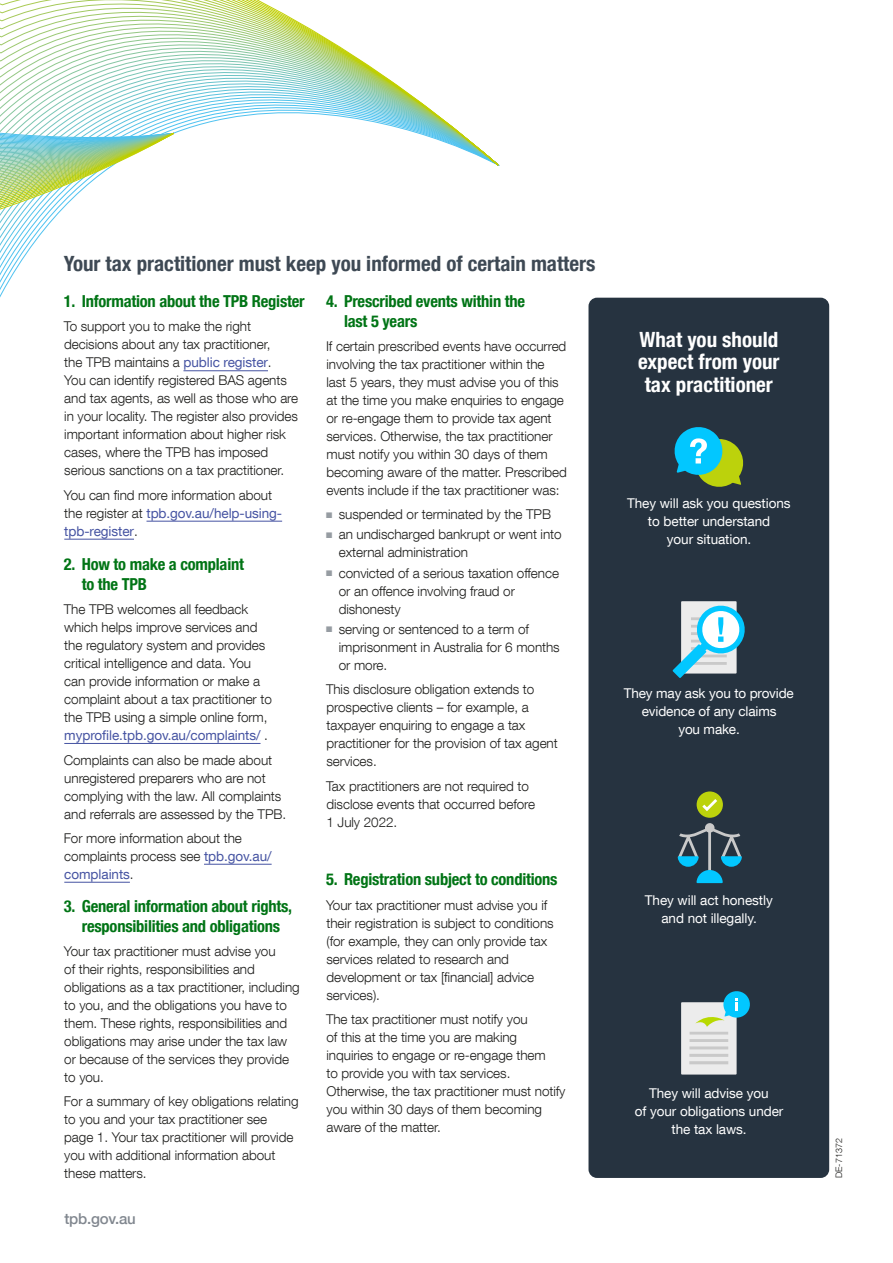
<style>
.page{position:relative;width:893px;height:1263px;background:#fff}
.page>*{position:absolute;margin:0;border:0;box-sizing:border-box;transform-origin:0 0}
.t1{font:700 condensed 21px "Helvetica Neue LT Com";color:#3e4954}
.h2_sidebar{font:700 condensed 21px/22.5px "Helvetica Neue LT Com";color:#fff;text-align:center}
.t2{font:700 condensed 16.5px/19.5px "Helvetica Neue LT Com";letter-spacing:-.015em;color:#007415}
.p_footer_url{font:500 15px "Helvetica Neue LT Com";letter-spacing:-.01em;color:#81878f}
.t3{font:300 13.5px/18px "Helvetica Neue LT Com";letter-spacing:-.005em;color:#1d1d1b}
.p_sidebar{font:13.5px/18px "Helvetica Neue LT Com";letter-spacing:-.005em;color:#fff;text-align:center}
.p_sidebar-2{font:300 9px "Helvetica Neue LT Com";letter-spacing:-.005em;color:#1d1d1b}
.s1{font-weight:400;color:#4553a2}
.s2{color:#969ca2}
</style>
<div class="page">
<svg style="left:174px;top:0;width:324px;height:166px"></svg>
<svg style="left:0;top:0;width:174px;height:298px"></svg>
<hr style="left:183px;top:370px;width:85px;height:1px;background:#4553a2">
<hr style="left:146px;top:521px;width:136px;height:1px;background:#4553a2">
<hr style="left:64px;top:539px;width:70px;height:1px;background:#4553a2">
<hr style="left:64px;top:743px;width:197px;height:1px;background:#4553a2">
<hr style="left:204px;top:864px;width:68px;height:1px;background:#4553a2">
<hr style="left:64px;top:882px;width:66px;height:1px;background:#4553a2">
<div style="left:588px;top:298px;width:241px;height:880px;background:#263340;border-radius:9px"></div>
<svg style="left:674px;top:427px;width:70px;height:60px"></svg>
<div style="left:681px;top:601px;width:56px;height:72px;background:#ececec"></div>
<svg style="left:673px;top:603px;width:72px;height:75px"></svg>
<svg style="left:677px;top:825px;width:65px;height:58px"></svg>
<svg style="left:697px;top:791px;width:26px;height:27px"></svg>
<svg style="left:699px;top:796px;width:21px;height:17px"></svg>
<div style="left:681px;top:1002px;width:56px;height:72px;background:#ececec"></div>
<hr style="left:691px;top:1032px;width:36px;height:2px;background:#c9c9c9">
<hr style="left:691px;top:1039px;width:36px;height:3px;background:#c9c9c9">
<hr style="left:691px;top:1046px;width:36px;height:3px;background:#c9c9c9">
<hr style="left:691px;top:1054px;width:36px;height:3px;background:#c9c9c9">
<hr style="left:691px;top:1061px;width:36px;height:3px;background:#c9c9c9">
<svg style="left:695px;top:991px;width:55px;height:36px"></svg>
<h2 class="t1" style="left:64px;top:251px;width:533px">Your tax practitioner must keep you informed of certain matters</h2>
<h3 class="t2" style="left:64px;top:292px;width:242px">1. Information about the TPB Register</h3>
<p class="t3" style="left:64px;top:317px;width:236px">To support you to make the right decisions about any tax practitioner,<br>the TPB maintains a <span class="s1">public register</span>.<br>You can identify registered BAS agents and tax agents, as well as those who are in your locality. The register also provides important information about higher risk cases, where the TPB has imposed serious sanctions on a tax practitioner.</p>
<p class="t3" style="left:64px;top:486px;width:220px">You can find more information about the register at <span class="s1">tpb.gov.au/help-using&shy;tpb-register</span>.</p>
<h3 class="t2" style="left:82px;top:555px;width:164px;text-indent:-18px">2. How to make a complaint to the TPB</h3>
<p class="t3" style="left:64px;top:600px;width:210px">The TPB welcomes all feedback which helps improve services and the regulatory system and provides critical intelligence and data. You can provide information or make a complaint about a tax practitioner to the TPB using a simple online form, <span class="s1">myprofile.tpb.gov.au/complaints/</span> .</p>
<p class="t3" style="left:64px;top:750px;width:224px">Complaints can also be made about unregistered preparers who are not complying with the law. All complaints and referrals are assessed by the TPB.</p>
<p class="t3" style="left:64px;top:829px;width:209px">For more information about the complaints process see <span class="s1">tpb.gov.au/ complaints</span>.</p>
<h3 class="t2" style="left:64px;top:896px;width:230px;text-align:center">3. General information about rights, responsibilities and obligations</h3>
<p class="t3" style="left:64px;top:942px;width:237px">Your tax practitioner must advise you<br>of their rights, responsibilities and obligations as a tax practitioner, including to you, and the obligations you have to them. These rights, responsibilities and obligations may arise under the tax law or because of the services they provide to you.</p>
<p class="t3" style="left:64px;top:1092px;width:236px">For a summary of key obligations relating to you and your tax practitioner see page 1. Your tax practitioner will provide you with additional information about these matters.</p>
<h3 class="t2" style="left:344px;top:292px;width:183px;text-indent:-18px">4. Prescribed events within the last 5 years</h3>
<p class="t3" style="left:326px;top:337px;width:242px">If certain prescribed events have occurred involving the tax practitioner within the last 5 years, they must advise you of this at the time you make enquiries to engage or re-engage them to provide tax agent services. Otherwise, the tax practitioner must notify you within 30 days of them becoming aware of the matter. Prescribed events include if the tax practitioner was:</p>
<p class="t3" style="left:326px;top:505px;width:227px"><span class="s2">■</span> suspended or terminated by the TPB</p>
<p class="t3" style="left:339px;top:525px;width:224px;text-indent:-13px"><span class="s2">■</span> an undischarged bankrupt or went into external administration</p>
<p class="t3" style="left:339px;top:563px;width:222px;text-indent:-13px"><span class="s2">■</span> convicted of a serious taxation offence or an offence involving fraud or dishonesty</p>
<p class="t3" style="left:339px;top:620px;width:223px;text-indent:-13px"><span class="s2">■</span> serving or sentenced to a term of imprisonment in Australia for 6 months or more.</p>
<p class="t3" style="left:326px;top:680px;width:233px">This disclosure obligation extends to prospective clients – for example, a taxpayer enquiring to engage a tax practitioner for the provision of tax agent services.</p>
<p class="t3" style="left:326px;top:776px;width:211px">Tax practitioners are not required to disclose events that occurred before<br>1 July 2022.</p>
<h3 class="t2" style="left:326px;top:870px;width:233px">5. Registration subject to conditions</h3>
<p class="t3" style="left:326px;top:895px;width:229px">Your tax practitioner must advise you if their registration is subject to conditions (for example, they can only provide tax services related to research and development or tax [financial] advice services).</p>
<p class="t3" style="left:326px;top:1010px;width:241px">The tax practitioner must notify you<br>of this at the time you are making inquiries to engage or re-engage them<br>to provide you with tax services.<br>Otherwise, the tax practitioner must notify you within 30 days of them becoming aware of the matter.</p>
<p class="p_footer_url" style="left:64px;top:1209px;width:73px">tpb.gov.au</p>
<h2 class="h2_sidebar" style="left:638px;top:328px;width:143px">What you should expect from your tax practitioner</h2>
<p class="p_sidebar" style="left:627px;top:493px;width:165px">They will ask you questions to better understand<br>your situation.</p>
<p class="p_sidebar" style="left:624px;top:683px;width:172px">They may ask you to provide evidence of any claims<br>you make.</p>
<p class="p_sidebar" style="left:645px;top:890px;width:129px">They will act honestly and not illegally.</p>
<p class="p_sidebar" style="left:635px;top:1084px;width:150px">They will advise you<br>of your obligations under the tax laws.</p>
<p class="p_sidebar-2" style="left:833px;top:1178px;width:41px;rotate:-90deg">DE-71372</p>
</div>
